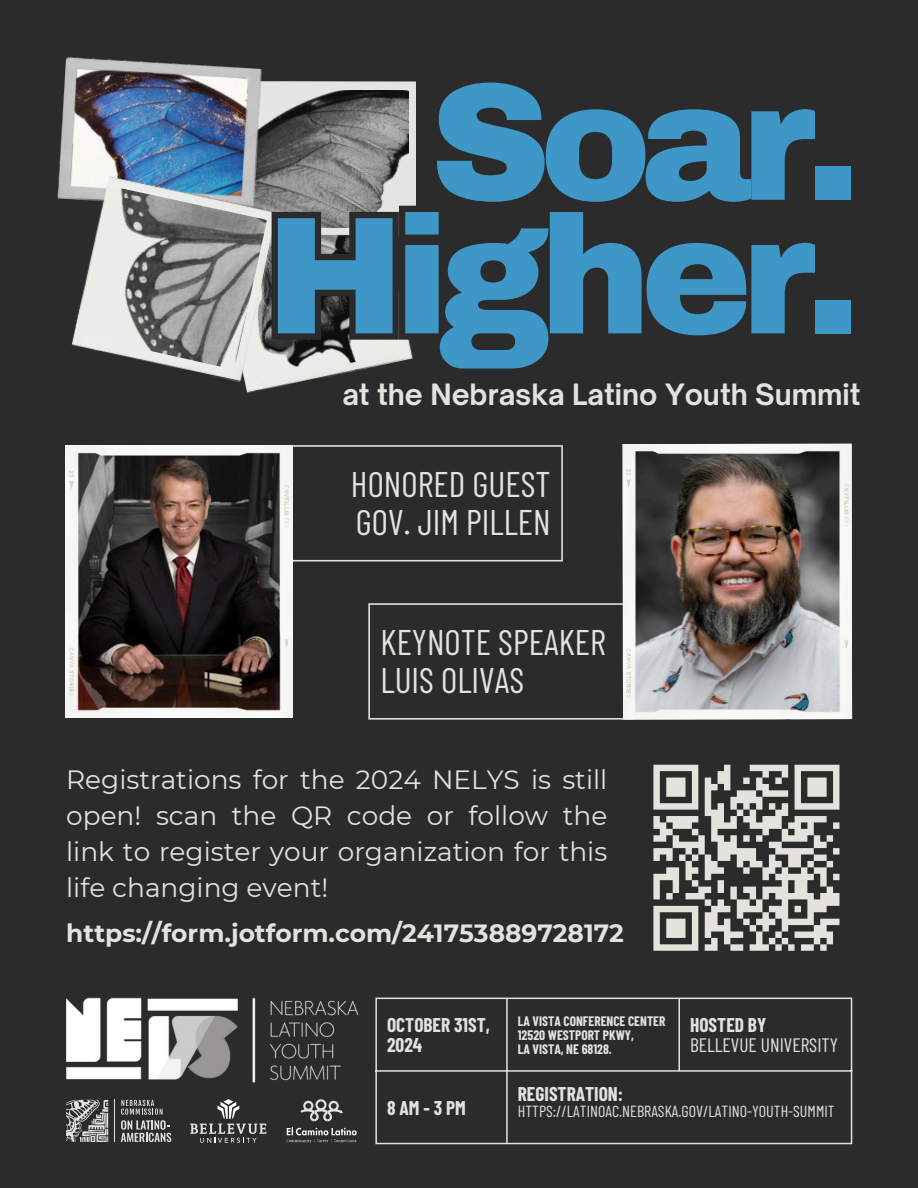
<style>
.page{position:relative;width:918px;height:1188px;background:#2b2b2b}
.page>*{position:absolute;margin:0;border:0;box-sizing:border-box;transform-origin:0 0}
.t1{font:900 167.4px/133.6px "Archivo";letter-spacing:-.065em;color:#3f97c7;text-align:right}
.t2{font:35.55px "Barlow Condensed";color:#e4e2dd}
.t3{font:700 28.2px "Open Sauce One";color:#e4e2dd}
.t4{font:26.4px/35.8px "Montserrat";color:#e4e2dd;text-align:justify}
.t5{font:700 24.9px "Montserrat";color:#e4e2dd}
.t6{font:700 19.35px/20.1px "Barlow Condensed";color:#e4e2dd}
.t7{font:19.35px "Barlow Condensed";color:#e4e2dd}
.t8{font:16.05px "Barlow Condensed";color:#e4e2dd}
.t9{font:700 13.35px "Barlow Condensed";color:#e4e2dd}
</style>
<div class="page">
<hr style="left:375px;top:999px;width:2px;height:144px;background:#e4e2dd">
<hr style="left:506px;top:999px;width:2px;height:144px;background:#e4e2dd">
<hr style="left:679px;top:999px;width:1px;height:71px;background:#e4e2dd">
<hr style="left:851px;top:999px;width:1px;height:144px;background:#e4e2dd">
<hr style="left:375px;top:998px;width:477px;height:1px;background:#e4e2dd">
<hr style="left:375px;top:1070px;width:477px;height:2px;background:#e4e2dd">
<hr style="left:375px;top:1143px;width:477px;height:1px;background:#e4e2dd">
<img style="left:66px;top:998px;width:293px;height:85px">
<svg style="left:190px;top:1099px;width:77px;height:44px"></svg>
<svg style="left:301px;top:1099px;width:42px;height:22px"></svg>
<svg style="left:287px;top:1127px;width:70px;height:8px"></svg>
<img style="left:286px;top:1139px;width:71px;height:4px">
<svg style="left:121px;top:1100px;width:50px;height:42px"></svg>
<hr style="left:114px;top:1100px;width:1px;height:42px;background:#e4e2dd">
<svg style="left:66px;top:1100px;width:42px;height:42px"></svg>
<div style="left:262px;top:82px;width:154px;height:117px;background:#e4e4e4"></div>
<img style="left:262px;top:90px;width:146px;height:109px">
<img style="left:57px;top:57px;width:205px;height:143px">
<img style="left:71px;top:176px;width:207px;height:207px">
<img style="left:84px;top:187px;width:183px;height:183px">
<svg style="left:265px;top:199px;width:151px;height:185px"></svg>
<svg style="left:653px;top:764px;width:187px;height:187px"></svg>
<hr style="left:368px;top:605px;width:2px;height:113px;background:#e4e2dd">
<hr style="left:368px;top:603px;width:266px;height:2px;background:#e4e2dd">
<hr style="left:368px;top:718px;width:266px;height:2px;background:#e4e2dd">
<img style="left:623px;top:444px;width:229px;height:275px">
<hr style="left:561px;top:447px;width:2px;height:113px;background:#e4e2dd">
<hr style="left:108px;top:445px;width:455px;height:2px;background:#e4e2dd">
<hr style="left:108px;top:560px;width:455px;height:2px;background:#e4e2dd">
<img style="left:66px;top:445px;width:227px;height:273px">
<p class="t1" style="left:265px;top:77px;width:597px">Soar.<br>Higher.</p>
<p class="t3" style="left:342px;top:377px;width:520px">at the Nebraska Latino Youth Summit</p>
<p class="t2" style="left:351px;top:462px;width:201px">HONORED GUEST</p>
<p class="t2" style="left:356px;top:499px;width:196px">GOV. JIM PILLEN</p>
<p class="t2" style="left:381px;top:620px;width:227px">KEYNOTE SPEAKER</p>
<h3 class="t2" style="left:381px;top:657px;width:145px">LUIS OLIVAS</h3>
<p class="t4" style="left:66px;top:762px;width:543px">Registrations for the 2024 NELYS is still open! scan the QR code or follow the link to register your organization for this life changing event!</p>
<p class="t5" style="left:66px;top:918px;width:559px">https://form.jotform.com/241753889728172</p>
<h1 class="t6" style="left:387px;top:1015px;width:104px">OCTOBER 31ST,<br>2024</h1>
<p class="t9" style="left:518px;top:1012px;width:149px">LA VISTA CONFERENCE CENTER</p>
<p class="t9" style="left:518px;top:1026px;width:118px">12520 WESTPORT PKWY,</p>
<h2 class="t9" style="left:518px;top:1041px;width:96px">LA VISTA, NE 68128.</h2>
<p class="t6" style="left:690px;top:1015px;width:78px">HOSTED BY</p>
<p class="t7" style="left:690px;top:1033px;width:149px">BELLEVUE UNIVERSITY</p>
<p class="t6" style="left:387px;top:1097px;width:80px">8AM-3PM</p>
<p class="t6" style="left:518px;top:1083px;width:107px">REGISTRATION:</p>
<p class="t8" style="left:518px;top:1101px;width:318px">HTTPS://LATINOAC.NEBRASKA.GOV/LATINO-YOUTH-SUMMIT</p>
</div>
